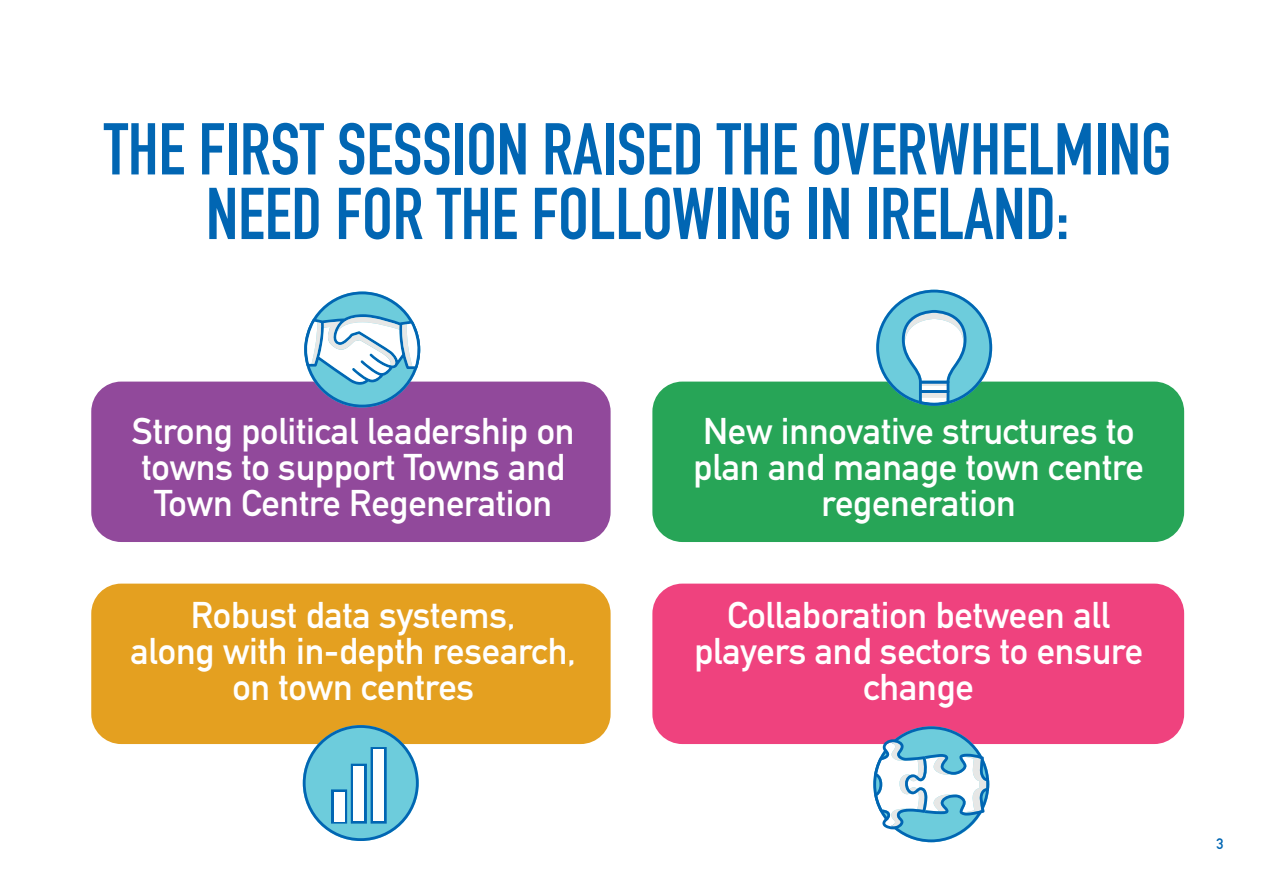
<style>
.page{position:relative;width:1263px;height:893px;background:#fff}
.page>*{position:absolute;margin:0;border:0;box-sizing:border-box;transform-origin:0 0}
.t1{font:700 72px/64.7px "DIN Condensed";color:#0166b3;text-align:center}
.t2{font:700 36.6px/36px "DIN Alternate";letter-spacing:-.005em;color:#fff;text-align:center}
.t3{font:700 15px "DIN Alternate";color:#0166b3}
</style>
<div class="page">
<div style="left:91px;top:382px;width:520px;height:160px;background:#91499b;border-radius:30px"></div>
<div style="left:652px;top:382px;width:532px;height:160px;background:#27a557;border-radius:30px"></div>
<div style="left:91px;top:584px;width:520px;height:160px;background:#e4a020;border-radius:30px"></div>
<div style="left:652px;top:584px;width:532px;height:160px;background:#ef427e;border-radius:30px"></div>
<svg style="left:876px;top:290px;width:116px;height:116px"></svg>
<svg style="left:304px;top:292px;width:117px;height:115px"></svg>
<svg style="left:303px;top:725px;width:116px;height:116px"></svg>
<div style="left:331px;top:789px;width:16px;height:35px;border:5px solid #0166b3"></div>
<div style="left:351px;top:764px;width:16px;height:60px;border:5px solid #0166b3"></div>
<div style="left:371px;top:747px;width:16px;height:77px;border:5px solid #0166b3"></div>
<div style="left:334px;top:792px;width:10px;height:29px;background:#fff"></div>
<div style="left:353px;top:766px;width:11px;height:55px;background:#fff"></div>
<div style="left:373px;top:750px;width:11px;height:71px;background:#fff"></div>
<svg style="left:873px;top:726px;width:116px;height:116px"></svg>
<h1 class="t1" style="left:104px;top:117px;width:1069px">THE FIRST SESSION RAISED THE OVERWHELMING<br>NEED FOR THE FOLLOWING IN IRELAND:</h1>
<p class="t2" style="left:132px;top:413px;width:444px">Strong political leadership on towns to support Towns and<br>Town Centre Regeneration</p>
<p class="t2" style="left:694px;top:413px;width:452px">New innovative structures to plan and manage town centre regeneration</p>
<p class="t2" style="left:130px;top:597px;width:447px">Robust data systems,<br>along with in-depth research, on town centres</p>
<p class="t2" style="left:694px;top:597px;width:450px">Collaboration between all players and sectors to ensure change</p>
<p class="t3" style="left:1216px;top:835px;width:9px">3</p>
</div>
